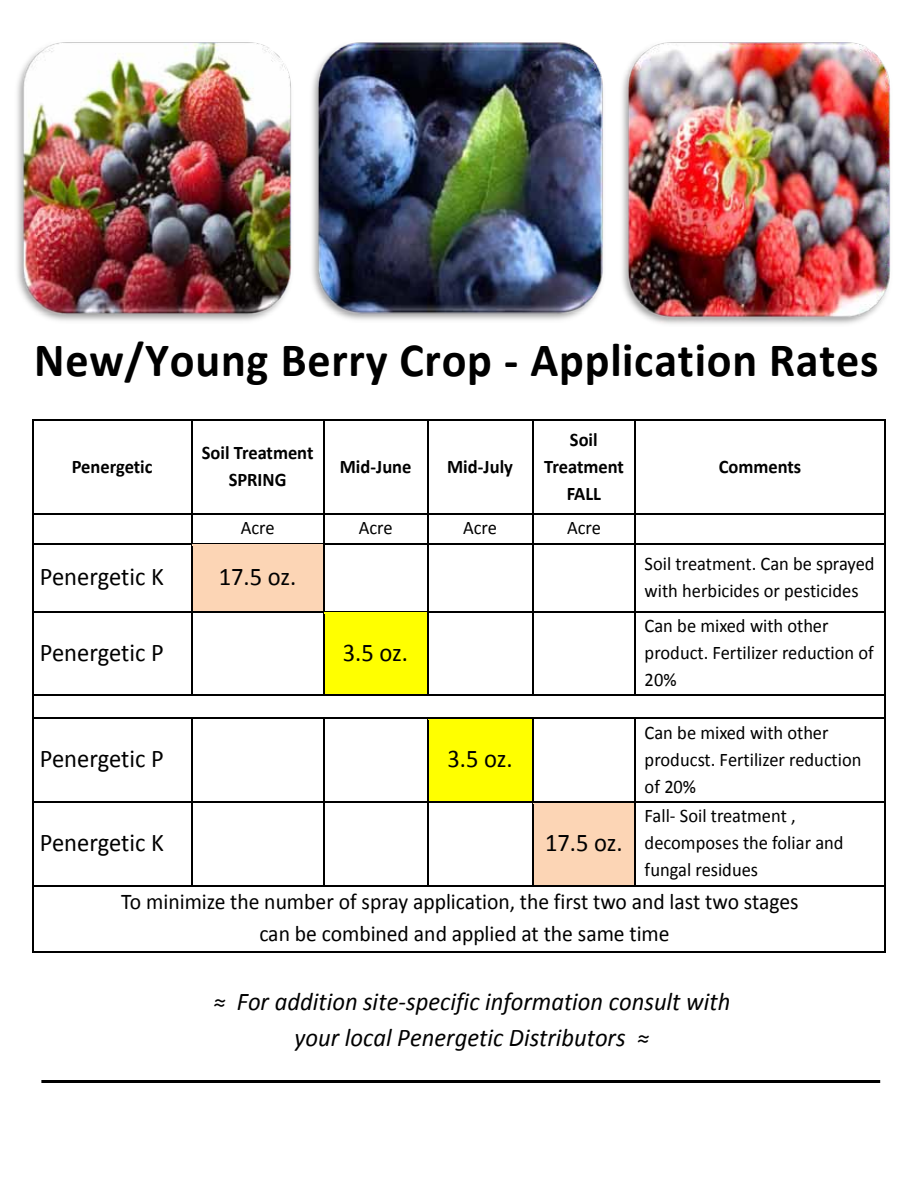
<style>
.page{position:relative;width:918px;height:1188px;background:#fff}
.page>*{position:absolute;margin:0;border:0;box-sizing:border-box;transform-origin:0 0}
.t1{font:700 48px "Calibri";letter-spacing:.015em;color:#000;scale:.96 1}
.t2{font:italic 25.5px/36px "Calibri";color:#000;text-align:center;scale:.96 1}
.t3{font:25.5px "Calibri";letter-spacing:-.005em;color:#000;scale:.96 1}
.t4{font:22.5px/31.3px "Calibri";color:#000;text-align:center;scale:.96 1}
.t5{font:19.2px/27px "Calibri";color:#000;scale:.96 1}
.t6{font:700 19.2px/27px "Calibri";color:#000;text-align:center;scale:.96 1}
</style>
<div class="page">
<hr style="left:33px;top:420px;width:158px;height:1px;background:#000">
<hr style="left:193px;top:420px;width:130px;height:1px;background:#000">
<hr style="left:324px;top:420px;width:103px;height:1px;background:#000">
<hr style="left:428px;top:420px;width:104px;height:1px;background:#000">
<hr style="left:533px;top:420px;width:101px;height:1px;background:#000">
<hr style="left:636px;top:420px;width:248px;height:1px;background:#000">
<hr style="left:32px;top:422px;width:1px;height:91px;background:#000">
<hr style="left:191px;top:422px;width:2px;height:91px;background:#000">
<hr style="left:323px;top:422px;width:1px;height:91px;background:#000">
<hr style="left:427px;top:422px;width:1px;height:91px;background:#000">
<hr style="left:532px;top:422px;width:1px;height:91px;background:#000">
<hr style="left:634px;top:422px;width:2px;height:91px;background:#000">
<hr style="left:884px;top:422px;width:2px;height:91px;background:#000">
<hr style="left:33px;top:513px;width:158px;height:2px;background:#000">
<hr style="left:193px;top:513px;width:130px;height:2px;background:#000">
<hr style="left:324px;top:513px;width:103px;height:2px;background:#000">
<hr style="left:428px;top:513px;width:104px;height:2px;background:#000">
<hr style="left:533px;top:513px;width:101px;height:2px;background:#000">
<hr style="left:636px;top:513px;width:248px;height:2px;background:#000">
<hr style="left:191px;top:516px;width:2px;height:27px;background:#000">
<hr style="left:634px;top:516px;width:2px;height:27px;background:#000">
<hr style="left:884px;top:516px;width:2px;height:27px;background:#000">
<div style="left:193px;top:545px;width:130px;height:66px;background:#fcd5b5"></div>
<svg style="left:32px;top:513px;width:1px;height:33px"></svg>
<hr style="left:33px;top:543px;width:158px;height:2px;background:#000">
<hr style="left:193px;top:543px;width:130px;height:2px;background:#000">
<svg style="left:323px;top:513px;width:1px;height:33px"></svg>
<hr style="left:324px;top:543px;width:103px;height:2px;background:#000">
<svg style="left:427px;top:513px;width:1px;height:33px"></svg>
<hr style="left:428px;top:543px;width:104px;height:2px;background:#000">
<svg style="left:532px;top:513px;width:1px;height:33px"></svg>
<hr style="left:533px;top:543px;width:101px;height:2px;background:#000">
<hr style="left:636px;top:543px;width:248px;height:2px;background:#000">
<hr style="left:32px;top:546px;width:1px;height:65px;background:#000">
<hr style="left:191px;top:546px;width:2px;height:65px;background:#000">
<hr style="left:323px;top:546px;width:1px;height:65px;background:#000">
<hr style="left:427px;top:546px;width:1px;height:65px;background:#000">
<hr style="left:532px;top:546px;width:1px;height:65px;background:#000">
<hr style="left:634px;top:546px;width:2px;height:65px;background:#000">
<hr style="left:884px;top:546px;width:2px;height:65px;background:#000">
<div style="left:325px;top:613px;width:102px;height:82px;background:#ff0"></div>
<hr style="left:33px;top:611px;width:158px;height:1px;background:#000">
<hr style="left:193px;top:611px;width:130px;height:1px;background:#000">
<hr style="left:324px;top:611px;width:103px;height:1px;background:#000">
<hr style="left:324px;top:612px;width:103px;height:2px;background:#ff0">
<hr style="left:428px;top:611px;width:104px;height:1px;background:#000">
<hr style="left:533px;top:611px;width:101px;height:1px;background:#000">
<hr style="left:636px;top:611px;width:248px;height:1px;background:#000">
<hr style="left:32px;top:614px;width:1px;height:81px;background:#000">
<hr style="left:191px;top:614px;width:2px;height:81px;background:#000">
<hr style="left:323px;top:614px;width:1px;height:81px;background:#000">
<hr style="left:427px;top:614px;width:1px;height:81px;background:#000">
<hr style="left:532px;top:614px;width:1px;height:81px;background:#000">
<hr style="left:634px;top:614px;width:2px;height:81px;background:#000">
<hr style="left:884px;top:614px;width:2px;height:81px;background:#000">
<hr style="left:33px;top:695px;width:158px;height:1px;background:#000">
<hr style="left:193px;top:695px;width:130px;height:1px;background:#000">
<hr style="left:324px;top:695px;width:103px;height:1px;background:#000">
<hr style="left:428px;top:695px;width:104px;height:1px;background:#000">
<hr style="left:533px;top:695px;width:101px;height:1px;background:#000">
<hr style="left:636px;top:695px;width:248px;height:1px;background:#000">
<hr style="left:884px;top:698px;width:2px;height:20px;background:#000">
<div style="left:428px;top:719px;width:104px;height:82px;background:#ff0"></div>
<svg style="left:32px;top:695px;width:1px;height:26px"></svg>
<hr style="left:33px;top:718px;width:158px;height:1px;background:#000">
<hr style="left:193px;top:718px;width:130px;height:1px;background:#000">
<hr style="left:324px;top:718px;width:103px;height:1px;background:#000">
<hr style="left:428px;top:718px;width:104px;height:1px;background:#000">
<hr style="left:533px;top:718px;width:101px;height:1px;background:#000">
<hr style="left:636px;top:718px;width:248px;height:1px;background:#000">
<hr style="left:32px;top:721px;width:1px;height:80px;background:#000">
<hr style="left:191px;top:721px;width:2px;height:80px;background:#000">
<hr style="left:323px;top:721px;width:1px;height:80px;background:#000">
<hr style="left:427px;top:721px;width:1px;height:80px;background:#000">
<hr style="left:532px;top:721px;width:1px;height:80px;background:#000">
<hr style="left:634px;top:721px;width:2px;height:80px;background:#000">
<hr style="left:884px;top:721px;width:2px;height:80px;background:#000">
<div style="left:534px;top:803px;width:100px;height:82px;background:#fcd5b5"></div>
<hr style="left:33px;top:801px;width:158px;height:2px;background:#000">
<hr style="left:193px;top:801px;width:130px;height:2px;background:#000">
<hr style="left:324px;top:801px;width:103px;height:2px;background:#000">
<hr style="left:428px;top:801px;width:104px;height:2px;background:#000">
<hr style="left:533px;top:801px;width:101px;height:2px;background:#000">
<hr style="left:533px;top:803px;width:101px;height:1px;background:#fcd5b5">
<hr style="left:636px;top:801px;width:248px;height:2px;background:#000">
<hr style="left:32px;top:804px;width:1px;height:81px;background:#000">
<hr style="left:191px;top:804px;width:2px;height:81px;background:#000">
<hr style="left:323px;top:804px;width:1px;height:81px;background:#000">
<hr style="left:427px;top:804px;width:1px;height:81px;background:#000">
<hr style="left:532px;top:804px;width:1px;height:81px;background:#000">
<hr style="left:634px;top:804px;width:2px;height:81px;background:#000">
<hr style="left:884px;top:804px;width:2px;height:81px;background:#000">
<hr style="left:33px;top:885px;width:158px;height:2px;background:#000">
<hr style="left:193px;top:885px;width:130px;height:2px;background:#000">
<hr style="left:324px;top:885px;width:103px;height:2px;background:#000">
<hr style="left:428px;top:885px;width:104px;height:2px;background:#000">
<hr style="left:533px;top:885px;width:101px;height:2px;background:#000">
<hr style="left:636px;top:885px;width:248px;height:2px;background:#000">
<hr style="left:32px;top:888px;width:1px;height:63px;background:#000">
<hr style="left:33px;top:951px;width:851px;height:2px;background:#000">
<hr style="left:884px;top:888px;width:2px;height:63px;background:#000">
<img style="left:17px;top:42px;width:275px;height:279px">
<img style="left:312px;top:42px;width:291px;height:278px">
<img style="left:622px;top:42px;width:269px;height:282px">
<hr style="left:41px;top:1080px;width:839px;height:3px;background:#000">
<h1 class="t1" style="left:34px;top:329px;width:881px">New/Young Berry Crop - Application Rates</h1>
<p class="t6" style="left:72px;top:453px;width:86px">Penergetic</p>
<p class="t6" style="left:202px;top:439px;width:118px">Soil Treatment<br>SPRING</p>
<p class="t6" style="left:340px;top:453px;width:76px">Mid-June</p>
<p class="t6" style="left:447px;top:453px;width:70px">Mid-July</p>
<p class="t6" style="left:544px;top:426px;width:85px">Soil<br>Treatment<br>FALL</p>
<p class="t5" style="left:241px;top:515px;width:37px">Acre</p>
<p class="t5" style="left:359px;top:515px;width:37px">Acre</p>
<p class="t5" style="left:463px;top:515px;width:37px">Acre</p>
<p class="t5" style="left:567px;top:515px;width:37px">Acre</p>
<p class="t6" style="left:719px;top:453px;width:87px">Comments</p>
<h2 class="t3" style="left:40px;top:560px;width:131px">Penergetic K</h2>
<h2 class="t3" style="left:219px;top:560px;width:82px">17.5 oz.</h2>
<p class="t5" style="left:645px;top:550px;width:241px">Soil treatment. Can be sprayed with herbicides or pesticides</p>
<h2 class="t3" style="left:40px;top:636px;width:131px">Penergetic P</h2>
<h2 class="t3" style="left:343px;top:636px;width:69px">3.5 oz.</h2>
<h2 class="t3" style="left:40px;top:743px;width:131px">Penergetic P</h2>
<h2 class="t3" style="left:447px;top:743px;width:69px">3.5 oz.</h2>
<p class="t5" style="left:645px;top:612px;width:240px">Can be mixed with other product. Fertilizer reduction of<br>20%</p>
<p class="t5" style="left:645px;top:719px;width:227px">Can be mixed with other producst. Fertilizer reduction of 20%</p>
<p class="t5" style="left:645px;top:803px;width:209px">Fall- Soil treatment , decomposes the foliar and fungal residues</p>
<p class="t4" style="left:121px;top:886px;width:707px">To minimize the number of spray application, the first two and last two stages can be combined and applied at the same time</p>
<h2 class="t3" style="left:40px;top:826px;width:131px">Penergetic K</h2>
<h2 class="t3" style="left:545px;top:826px;width:82px">17.5 oz.</h2>
<h2 class="t2" style="left:213px;top:983px;width:540px">≈ For addition site-specific information consult with your local Penergetic Distributors ≈</h2>
</div>
